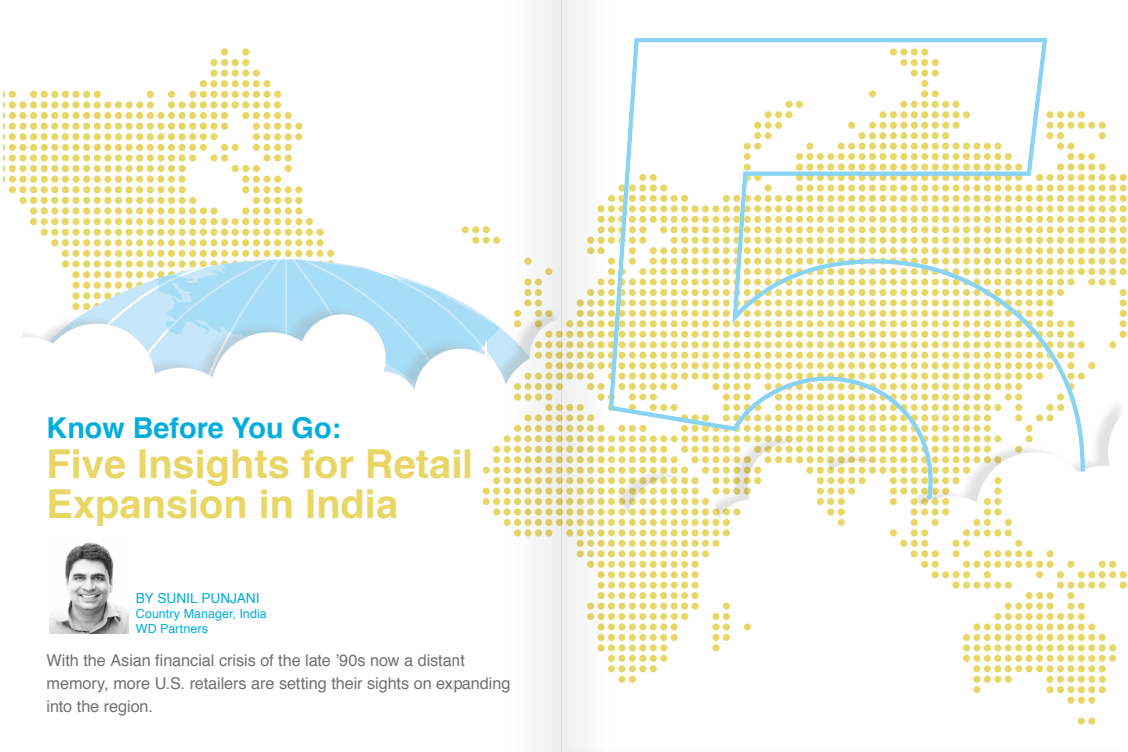
<style>
.page{position:relative;width:1128px;height:752px;background:#fff}
.page>*{position:absolute;margin:0;border:0;box-sizing:border-box;transform-origin:0 0}
.t1{font:700 39.75px/40px "Helvetica";color:#e8d665}
.t2{font:700 28.75px "Helvetica";color:#00aedc}
.t3{font:16.25px/23.1px "Helvetica";letter-spacing:-.005em;color:#717074}
.t4{font:13.75px "Helvetica";letter-spacing:-.01em;color:#00aedc}
.t5{font:12.5px "Helvetica";letter-spacing:.005em;color:#00aedc}
</style>
<div class="page">
<img style="left:3px;top:48px;width:332px;height:209px">
<svg style="left:157px;top:259px;width:203px;height:8px"></svg>
<div style="left:0;top:267px;width:562px;height:485px;background:#9e9ea1;opacity:.3"></div>
<div style="left:342px;top:371px;width:78px;height:78px;background:#fff;border-radius:50%"></div>
<div style="left:211px;top:332px;width:119px;height:119px;background:#fff;border-radius:50%"></div>
<div style="left:0;top:396px;width:567px;height:356px;background:#fff"></div>
<div style="left:39px;top:323px;width:117px;height:117px;background:#fff;border-radius:50%"></div>
<svg style="left:0;top:265px;width:85px;height:131px"></svg>
<div style="left:299px;top:314px;width:87px;height:88px;background:#fff;border-radius:50%"></div>
<div style="left:414px;top:348px;width:93px;height:93px;background:#fff;border-radius:50%"></div>
<div style="left:123px;top:368px;width:116px;height:116px;background:#fff;border-radius:50%"></div>
<img style="left:448px;top:121px;width:679px;height:604px">
<img style="left:655px;top:38px;width:430px;height:611px">
<img style="left:49px;top:542px;width:79px;height:91px">
<svg style="left:561px;top:0;width:94px;height:752px"></svg>
<svg style="left:455px;top:0;width:106px;height:752px"></svg>
<p class="t2" style="left:47px;top:405px;width:296px">Know Before You Go:</p>
<p class="t1" style="left:47px;top:444px;width:428px">Five Insights for Retail<br>Expansion in India</p>
<p class="t4" style="left:136px;top:587px;width:125px">BY SUNIL PUNJANI</p>
<p class="t5" style="left:136px;top:604px;width:132px">Country Manager, India</p>
<p class="t5" style="left:136px;top:619px;width:73px">WD Partners</p>
<p class="t3" style="left:47px;top:649px;width:465px">With the Asian financial crisis of the late ’90s now a distant memory, more U.S. retailers are setting their sights on expanding into the region.</p>
</div>
